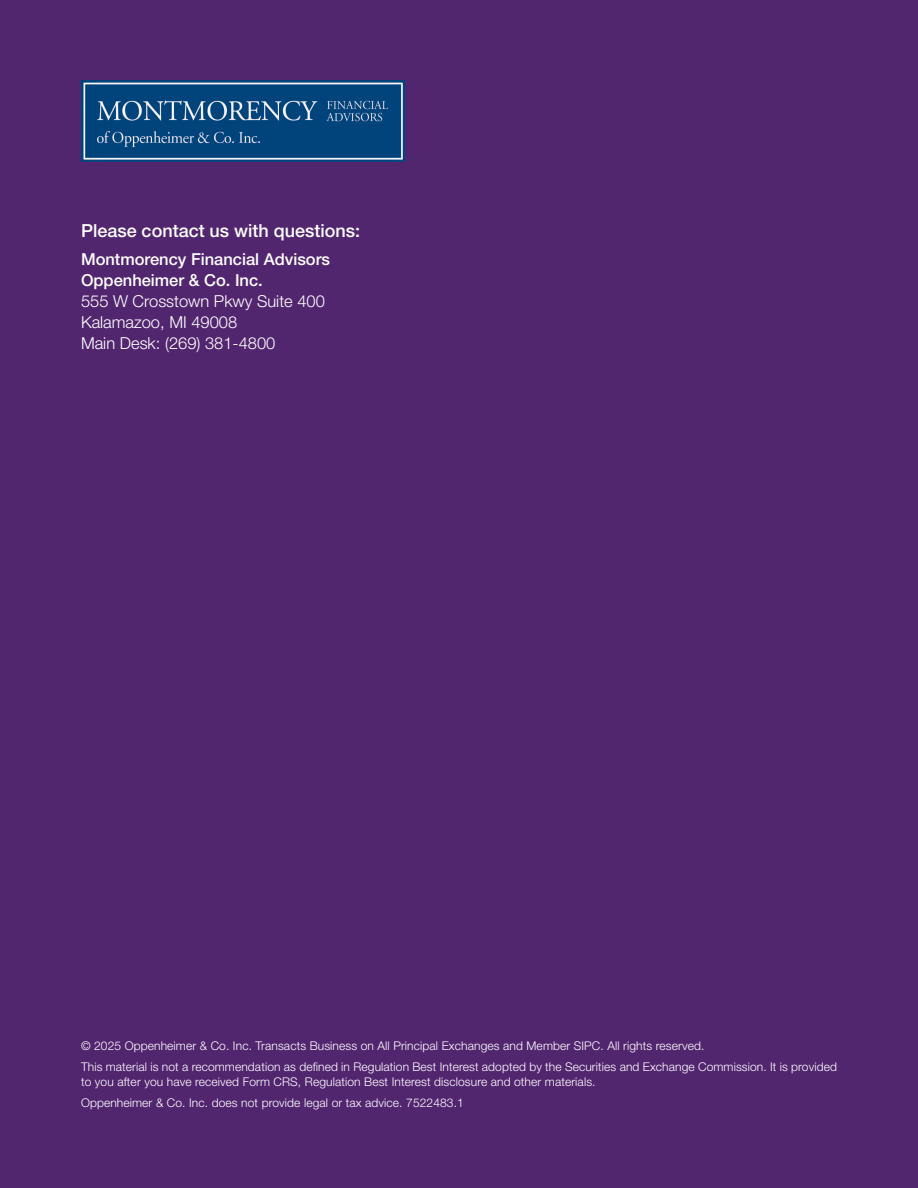
<style>
.page{position:relative;width:918px;height:1188px;background:#52256f}
.page>*{position:absolute;margin:0;border:0;box-sizing:border-box;transform-origin:0 0}
.t1{font:500 18px "Helvetica Neue LT Std";color:#fff}
.t2{font:300 16.5px/21px "Helvetica Neue LT Std";color:#fff}
.t3{font:300 12px/14.4px "Helvetica Neue LT Std";letter-spacing:.01em;color:#fff}
.s1{font-weight:500}
</style>
<div class="page">
<img style="left:81px;top:81px;width:324px;height:81px">
<h1 class="t1" style="left:81px;top:220px;width:281px">Please contact us with questions:</h1>
<p class="t2" style="left:81px;top:249px;width:251px"><span class="s1">Montmorency Financial Advisors<br>Oppenheimer &amp; Co. Inc.<br></span>555 W Crosstown Pkwy Suite 400<br>Kalamazoo, MI 49008<br>Main Desk: (269) 381-4800</p>
<p class="t3" style="left:81px;top:1039px;width:625px">© 2025 Oppenheimer &amp; Co. Inc. Transacts Business on All Principal Exchanges and Member SIPC. All rights reserved.</p>
<p class="t3" style="left:81px;top:1060px;width:758px">This material is not a recommendation as defined in Regulation Best Interest adopted by the Securities and Exchange Commission. It is provided to you after you have received Form CRS, Regulation Best Interest disclosure and other materials.</p>
<p class="t3" style="left:81px;top:1095px;width:384px">Oppenheimer &amp; Co. Inc. does not provide legal or tax advice. 7522483.1</p>
</div>
